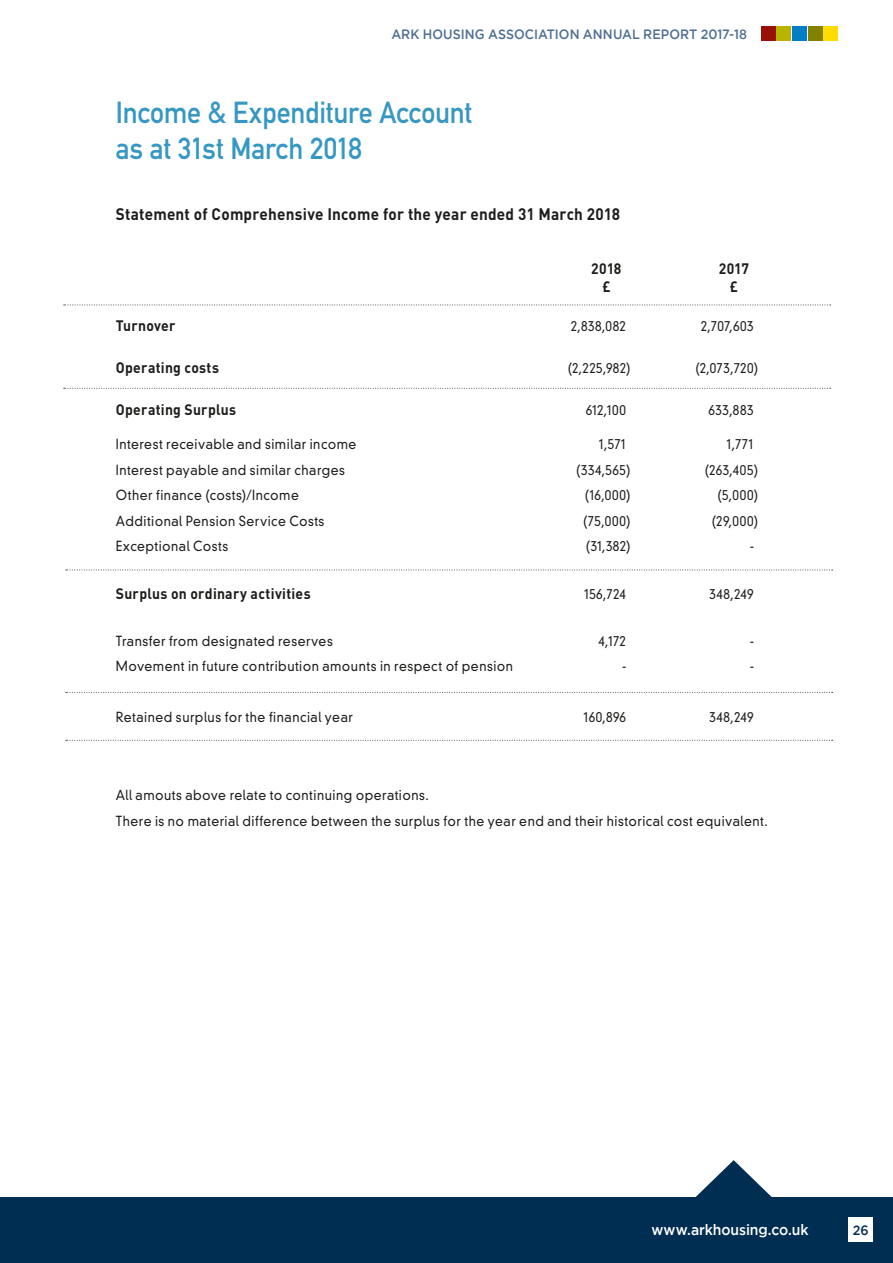
<style>
.page{position:relative;width:893px;height:1263px;background:#fff}
.page>*{position:absolute;margin:0;border:0;box-sizing:border-box;transform-origin:0 0}
.t1{font:30px/36px "DIN Mittelschrift Std";letter-spacing:-.005em;color:#3597c2;scale:.93 1}
.t2{font:700 16.5px "DIN";letter-spacing:.015em;color:#1d1d1b;scale:.93 1}
.t3{font:700 15px "DIN";letter-spacing:.02em;color:#1d1d1b;scale:.93 1}
.t4{font:500 15px "Gotham";letter-spacing:-.005em;color:#fff;scale:.93 1}
.t5{font:300 13.5px/25.5px "DIN Neuzeit Grotesk Std";letter-spacing:.04em;color:#1d1d1b;scale:.93 1}
.t6{font:500 13.5px "Gotham";letter-spacing:.005em;color:#4e6e92;scale:.93 1}
.t7{font:500 13.5px "Gotham";color:#002d52;scale:.93 1}
</style>
<div class="page">
<svg style="left:64px;top:304px;width:767px;height:1px"></svg>
<svg style="left:64px;top:388px;width:767px;height:1px"></svg>
<svg style="left:66px;top:569px;width:767px;height:1px"></svg>
<svg style="left:66px;top:692px;width:767px;height:1px"></svg>
<svg style="left:66px;top:740px;width:767px;height:1px"></svg>
<div style="left:0;top:1197px;width:893px;height:66px;background:#002d52"></div>
<div style="left:849px;top:1217px;width:24px;height:25px;background:#fff"></div>
<svg style="left:695px;top:1160px;width:77px;height:37px"></svg>
<div style="left:761px;top:26px;width:14px;height:14px;background:#991006"></div>
<div style="left:777px;top:26px;width:14px;height:14px;background:#b8b500"></div>
<div style="left:792px;top:26px;width:15px;height:14px;background:#007ec6"></div>
<div style="left:808px;top:26px;width:14px;height:14px;background:#828100"></div>
<div style="left:824px;top:26px;width:14px;height:14px;background:#fd0"></div>
<p class="t6" style="left:391px;top:26px;width:384px">ARK HOUSING ASSOCIATION ANNUAL REPORT 2017-18</p>
<h1 class="t1" style="left:116px;top:94px;width:385px">Income &amp; Expenditure Account as at 31st March 2018</h1>
<p class="t2" style="left:116px;top:203px;width:544px">Statement of Comprehensive Income for the year ended 31 March 2018</p>
<p class="t3" style="left:591px;top:258px;width:34px">2018</p>
<p class="t3" style="left:719px;top:258px;width:34px">2017</p>
<p class="t3" style="left:602px;top:276px;width:10px">£</p>
<p class="t3" style="left:730px;top:276px;width:10px">£</p>
<p class="t3" style="left:116px;top:315px;width:66px">Turnover</p>
<p class="t5" style="left:571px;top:313px;width:61px">2,838,082</p>
<p class="t5" style="left:701px;top:313px;width:58px">2,707,603</p>
<p class="t3" style="left:116px;top:357px;width:112px">Operating costs</p>
<p class="t5" style="left:568px;top:355px;width:69px">(2,225,982)</p>
<p class="t5" style="left:695px;top:355px;width:69px">(2,073,720)</p>
<p class="t3" style="left:116px;top:399px;width:131px">Operating Surplus</p>
<p class="t5" style="left:586px;top:397px;width:45px">612,100</p>
<p class="t5" style="left:708px;top:397px;width:50px">633,883</p>
<p class="t5" style="left:116px;top:432px;width:260px">Interest receivable and similar income</p>
<p class="t5" style="left:599px;top:432px;width:31px">1,571</p>
<p class="t5" style="left:726px;top:432px;width:31px">1,771</p>
<p class="t5" style="left:116px;top:457px;width:248px">Interest payable and similar charges</p>
<p class="t5" style="left:576px;top:457px;width:60px">(334,565)</p>
<p class="t5" style="left:705px;top:457px;width:59px">(263,405)</p>
<p class="t5" style="left:116px;top:483px;width:198px">Other finance (costs)/Income</p>
<p class="t5" style="left:585px;top:483px;width:51px">(16,000)</p>
<p class="t5" style="left:717px;top:483px;width:45px">(5,000)</p>
<p class="t5" style="left:116px;top:508px;width:226px">Additional Pension Service Costs</p>
<p class="t5" style="left:583px;top:508px;width:53px">(75,000)</p>
<p class="t5" style="left:712px;top:508px;width:51px">(29,000)</p>
<p class="t5" style="left:116px;top:534px;width:122px">Exceptional Costs</p>
<p class="t5" style="left:586px;top:534px;width:50px">(31,382)</p>
<p class="t5" style="left:750px;top:534px;width:5px">-</p>
<p class="t3" style="left:116px;top:584px;width:211px">Surplus on ordinary activities</p>
<p class="t5" style="left:584px;top:582px;width:47px">156,724</p>
<p class="t5" style="left:709px;top:582px;width:49px">348,249</p>
<p class="t5" style="left:116px;top:628px;width:235px">Transfer from designated reserves</p>
<p class="t5" style="left:598px;top:628px;width:31px">4,172</p>
<p class="t5" style="left:750px;top:628px;width:5px">-</p>
<p class="t5" style="left:116px;top:654px;width:429px">Movement in future contribution amounts in respect of pension</p>
<p class="t5" style="left:622px;top:654px;width:5px">-</p>
<p class="t5" style="left:750px;top:654px;width:5px">-</p>
<p class="t5" style="left:116px;top:705px;width:256px">Retained surplus for the financial year</p>
<p class="t5" style="left:583px;top:705px;width:47px">160,896</p>
<p class="t5" style="left:709px;top:705px;width:49px">348,249</p>
<p class="t5" style="left:116px;top:783px;width:702px">All amouts above relate to continuing operations.<br>There is no material difference between the surplus for the year end and their historical cost equivalent.</p>
<p class="t4" style="left:651px;top:1221px;width:170px">www.arkhousing.co.uk</p>
<p class="t7" style="left:853px;top:1222px;width:19px">26</p>
</div>
